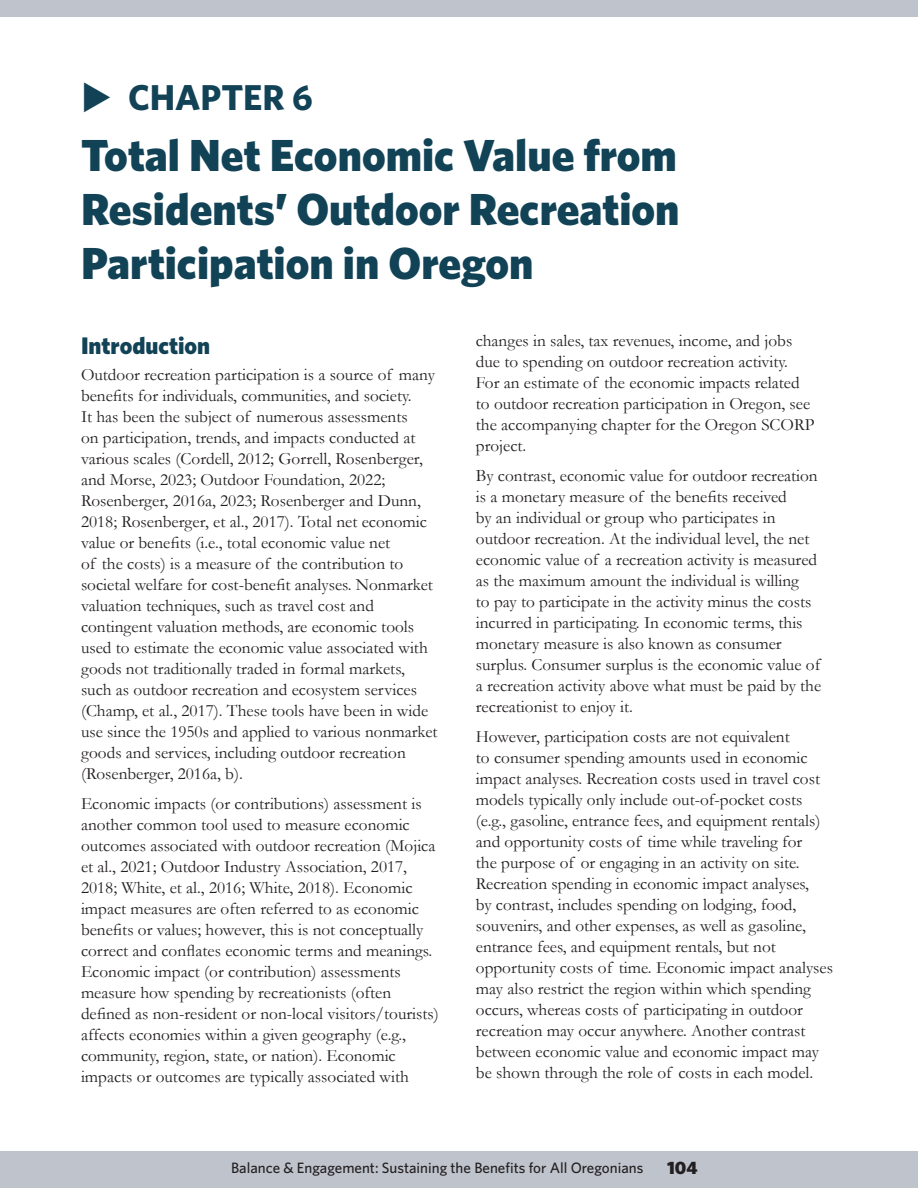
<style>
.page{position:relative;width:918px;height:1188px;background:#fff}
.page>*{position:absolute;margin:0;border:0;box-sizing:border-box;transform-origin:0 0}
.Header__Left{font:900 45px/54px "Whitney";color:#114256;text-align:justify}
.Chapter_Head{font:700 36px "Whitney";color:#114256}
.Section_Head{font:900 24px "Whitney";color:#114256}
.t1{font:900 18px "Whitney";color:#231f20}
.Body_Text{font:17.25px/21px "Garamond";color:#231f20}
.t2{font:500 15px "Whitney";color:#231f20}
</style>
<div class="page">
<div style="left:0;top:1151px;width:918px;height:37px;background:#bec3cc"></div>
<div style="left:0;top:0;width:918px;height:17px;background:#bec3cc"></div>
<h3 class="Chapter_Head" style="left:128px;top:73px;width:186px">CHAPTER 6</h3>
<p class="Header__Left" style="left:81px;top:127px;width:600px">Total Net Economic Value from Residents’ Outdoor Recreation Participation in Oregon</p>
<h4 class="Section_Head" style="left:81px;top:329px;width:131px">Introduction</h4>
<p class="Body_Text" style="left:81px;top:364px;width:358px">Outdoor recreation participation is a source of many benefits for individuals, communities, and society.<br>It has been the subject of numerous assessments<br>on participation, trends, and impacts conducted at various scales (Cordell, 2012; Gorrell, Rosenberger, and Morse, 2023; Outdoor Foundation, 2022; Rosenberger, 2016a, 2023; Rosenberger and Dunn, 2018; Rosenberger, et al., 2017). Total net economic value or benefits (i.e., total economic value net<br>of the costs) is a measure of the contribution to societal welfare for cost-benefit analyses. Nonmarket valuation techniques, such as travel cost and contingent valuation methods, are economic tools used to estimate the economic value associated with goods not traditionally traded in formal markets, such as outdoor recreation and ecosystem services (Champ, et al., 2017). These tools have been in wide use since the 1950s and applied to various nonmarket goods and services, including outdoor recreation (Rosenberger, 2016a, b).</p>
<p class="Body_Text" style="left:81px;top:793px;width:359px">Economic impacts (or contributions) assessment is another common tool used to measure economic outcomes associated with outdoor recreation (Mojica et al., 2021; Outdoor Industry Association, 2017, 2018; White, et al., 2016; White, 2018). Economic impact measures are often referred to as economic benefits or values; however, this is not conceptually correct and conflates economic terms and meanings.<br>Economic impact (or contribution) assessments measure how spending by recreationists (often defined as non-resident or non-local visitors/tourists) affects economies within a given geography (e.g., community, region, state, or nation). Economic impacts or outcomes are typically associated with</p>
<p class="Body_Text" style="left:476px;top:330px;width:340px">changes in sales, tax revenues, income, and jobs due to spending on outdoor recreation activity.<br>For an estimate of the economic impacts related to outdoor recreation participation in Oregon, see the accompanying chapter for the Oregon SCORP project.</p>
<p class="Body_Text" style="left:476px;top:465px;width:347px">By contrast, economic value for outdoor recreation is a monetary measure of the benefits received<br>by an individual or group who participates in outdoor recreation. At the individual level, the net economic value of a recreation activity is measured as the maximum amount the individual is willing<br>to pay to participate in the activity minus the costs incurred in participating. In economic terms, this monetary measure is also known as consumer surplus. Consumer surplus is the economic value of a recreation activity above what must be paid by the recreationist to enjoy it.</p>
<p class="Body_Text" style="left:476px;top:726px;width:359px">However, participation costs are not equivalent<br>to consumer spending amounts used in economic impact analyses. Recreation costs used in travel cost models typically only include out-of-pocket costs (e.g., gasoline, entrance fees, and equipment rentals) and opportunity costs of time while traveling for<br>the purpose of or engaging in an activity on site.<br>Recreation spending in economic impact analyses,<br>by contrast, includes spending on lodging, food, souvenirs, and other expenses, as well as gasoline, entrance fees, and equipment rentals, but not opportunity costs of time. Economic impact analyses may also restrict the region within which spending occurs, whereas costs of participating in outdoor recreation may occur anywhere. Another contrast between economic value and economic impact may be shown through the role of costs in each model.</p>
<p class="t2" style="left:231px;top:1158px;width:414px">Balance &amp; Engagement: Sustaining the Benefits for All Oregonians</p>
<p class="t1" style="left:667px;top:1155px;width:32px">104</p>
</div>
